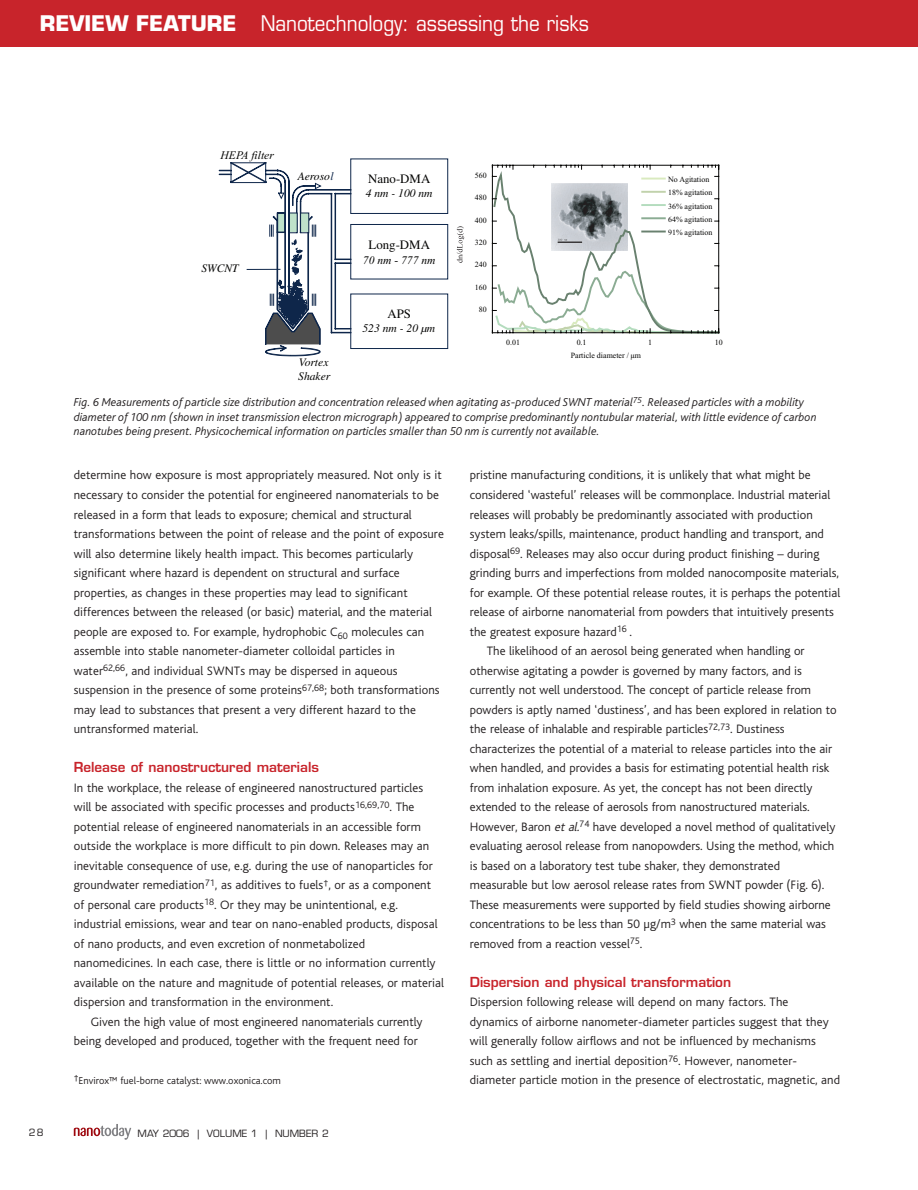
<style>
.page{position:relative;width:918px;height:1190px;background:#fff}
.page>*{position:absolute;margin:0;border:0;box-sizing:border-box;transform-origin:0 0}
.t1{font:21px "Eurostile";color:#fff;scale:.9 1}
.t2{font:600 13.5px "Eurostile";color:#c8242b}
.t3{font:12.9px "Times";color:#050504}
.t4{font:300 12.75px/19.5px "Bliss";letter-spacing:.005em;color:#231f20}
.t5{font:italic 300 12px/14.4px "Bliss";color:#231f20}
.t6{font:italic 11.55px/14px "Times";color:#050504}
.t7{font:italic 11.55px "Times New Roman";color:#050504}
.t8{font:300 10.5px "Bliss";color:#231f20}
.t9{font:9.75px "Eurostile";color:#231f20}
.t10{font:7.95px/13.2px "Times New Roman";color:#050504}
.s1{font-weight:700}
.s2{color:#0e264a}
.s3{font-style:italic}
</style>
<div class="page">
<svg style="left:74px;top:1124px;width:57px;height:15px"></svg>
<div style="left:0;top:0;width:918px;height:46px;background:#c8242b"></div>
<div style="left:351px;top:159px;width:97px;height:55px;border:1px solid #0e264a"></div>
<div style="left:351px;top:224px;width:97px;height:55px;border:1px solid #0e264a"></div>
<div style="left:351px;top:294px;width:97px;height:55px;border:1px solid #0e264a"></div>
<svg style="left:219px;top:162px;width:132px;height:194px"></svg>
<svg style="left:492px;top:165px;width:228px;height:169px"></svg>
<hr style="left:642px;top:191px;width:23px;height:2px;background:#c1d2ac">
<hr style="left:642px;top:204px;width:23px;height:2px;background:#b4dcbe">
<hr style="left:642px;top:217px;width:23px;height:2px;background:#8bac93">
<hr style="left:642px;top:230px;width:23px;height:2px;background:#69816f">
<img style="left:456px;top:226px;width:9px;height:36px">
<h1 class="t1" style="left:40px;top:15px;width:612px"><span class="s1">REVIEW FEATURE</span> Nanotechnology: assessing the risks</h1>
<p class="t7" style="left:221px;top:149px;width:55px">HEPA filter</p>
<p class="t6" style="left:298px;top:170px;width:38px">Aeroso<span class="s2">l</span></p>
<p class="t6" style="left:201px;top:262px;width:39px">SWCNT</p>
<p class="t3" style="left:368px;top:174px;width:64px">Nano-DMA</p>
<p class="t6" style="left:366px;top:187px;width:68px">4 nm - 100 nm</p>
<p class="t3" style="left:369px;top:239px;width:63px">Long-DMA</p>
<p class="t7" style="left:363px;top:253px;width:74px">70 nm - 777 nm</p>
<p class="t3" style="left:387px;top:309px;width:25px">APS</p>
<p class="t6" style="left:362px;top:322px;width:74px">523 nm - 20 µm</p>
<p class="t10" style="left:475px;top:169px;width:13px">560</p>
<p class="t10" style="left:475px;top:192px;width:13px">480</p>
<p class="t10" style="left:475px;top:214px;width:13px">400</p>
<p class="t10" style="left:475px;top:236px;width:13px">320</p>
<p class="t10" style="left:475px;top:259px;width:13px">240</p>
<p class="t10" style="left:475px;top:281px;width:13px">160</p>
<p class="t10" style="left:479px;top:303px;width:9px">80</p>
<p class="t10" style="left:668px;top:173px;width:46px">No Agitation<br>18% agitation<br>36% agitation<br>64% agitation<br>91% agitation</p>
<p class="t10" style="left:506px;top:336px;width:15px">0.01</p>
<p class="t10" style="left:577px;top:336px;width:11px">0.1</p>
<p class="t10" style="left:648px;top:336px;width:5px">1</p>
<p class="t10" style="left:715px;top:336px;width:9px">10</p>
<p class="t10" style="left:571px;top:349px;width:72px">Particle diameter / µm</p>
<p class="t5" style="left:74px;top:396px;width:744px">Fig. 6 Measurements of particle size distribution and concentration released when agitating as-produced SWNT material<sup>75</sup>. Released particles with a mobility diameter of 100 nm (shown in inset transmission electron micrograph) appeared to comprise predominantly nontubular material, with little evidence of carbon nanotubes being present. Physicochemical information on particles smaller than 50 nm is currently not available.</p>
<p class="t6" style="left:298px;top:356px;width:34px">Vortex<br>Shaker</p>
<p class="t4" style="left:74px;top:466px;width:372px">determine how exposure is most appropriately measured. Not only is it necessary to consider the potential for engineered nanomaterials to be released in a form that leads to exposure; chemical and structural transformations between the point of release and the point of exposure will also determine likely health impact. This becomes particularly significant where hazard is dependent on structural and surface properties, as changes in these properties may lead to significant differences between the released (or basic) material, and the material people are exposed to. For example, hydrophobic C<sub>60</sub> molecules can assemble into stable nanometer-diameter colloidal particles in water<sup>62,66</sup>, and individual SWNTs may be dispersed in aqueous suspension in the presence of some proteins<sup>67,68</sup>; both transformations may lead to substances that present a very different hazard to the untransformed material.</p>
<p class="t2" style="left:74px;top:762px;width:247px">Release of nanostructured materials</p>
<p class="t4" style="left:74px;top:778px;width:351px">In the workplace, the release of engineered nanostructured particles</p>
<p class="t4" style="left:74px;top:798px;width:342px">will be associated with specific processes and products<sup>16,69,70</sup>. The</p>
<p class="t4" style="left:74px;top:817px;width:349px">potential release of engineered nanomaterials in an accessible form</p>
<p class="t4" style="left:74px;top:837px;width:357px">outside the workplace is more difficult to pin down. Releases may an</p>
<p class="t4" style="left:74px;top:856px;width:361px">inevitable consequence of use, e.g. during the use of nanoparticles for</p>
<p class="t4" style="left:74px;top:876px;width:359px">groundwater remediation<sup>71</sup>, as additives to fuels<sup>†</sup>, or as a component</p>
<p class="t4" style="left:74px;top:895px;width:326px">of personal care products<sup>18</sup>. Or they may be unintentional, e.g.</p>
<p class="t4" style="left:74px;top:915px;width:365px">industrial emissions, wear and tear on nano-enabled products, disposal</p>
<p class="t4" style="left:74px;top:934px;width:293px">of nano products, and even excretion of nonmetabolized</p>
<p class="t4" style="left:74px;top:954px;width:363px">nanomedicines. In each case, there is little or no information currently</p>
<p class="t4" style="left:74px;top:973px;width:372px">available on the nature and magnitude of potential releases, or material</p>
<p class="t4" style="left:74px;top:993px;width:261px">dispersion and transformation in the environment.</p>
<p class="t4" style="left:91px;top:1012px;width:333px">Given the high value of most engineered nanomaterials currently</p>
<p class="t4" style="left:74px;top:1032px;width:346px">being developed and produced, together with the frequent need for</p>
<p class="t8" style="left:74px;top:1076px;width:209px"><sup>†</sup>Envirox™ fuel-borne catalyst: www.oxonica.com</p>
<p class="t9" style="left:29px;top:1129px;width:16px">28</p>
<p class="t9" style="left:138px;top:1129px;width:193px">MAY 2006 | VOLUME 1 | NUMBER 2</p>
<p class="t4" style="left:470px;top:466px;width:342px">pristine manufacturing conditions, it is unlikely that what might be</p>
<p class="t4" style="left:470px;top:486px;width:362px">considered ‘wasteful’ releases will be commonplace. Industrial material</p>
<p class="t4" style="left:470px;top:505px;width:344px">releases will probably be predominantly associated with production</p>
<p class="t4" style="left:470px;top:525px;width:356px">system leaks/spills, maintenance, product handling and transport, and</p>
<p class="t4" style="left:470px;top:544px;width:351px">disposal<sup>69</sup>. Releases may also occur during product finishing – during</p>
<p class="t4" style="left:470px;top:564px;width:371px">grinding burrs and imperfections from molded nanocomposite materials,</p>
<p class="t4" style="left:470px;top:583px;width:372px">for example. Of these potential release routes, it is perhaps the potential</p>
<p class="t4" style="left:470px;top:603px;width:366px">release of airborne nanomaterial from powders that intuitively presents</p>
<p class="t4" style="left:470px;top:622px;width:164px">the greatest exposure hazard<sup>16</sup> .</p>
<p class="t4" style="left:487px;top:642px;width:319px">The likelihood of an aerosol being generated when handling or</p>
<p class="t4" style="left:470px;top:661px;width:334px">otherwise agitating a powder is governed by many factors, and is</p>
<p class="t4" style="left:470px;top:681px;width:343px">currently not well understood. The concept of particle release from</p>
<p class="t4" style="left:470px;top:700px;width:368px">powders is aptly named ‘dustiness’, and has been explored in relation to</p>
<p class="t4" style="left:470px;top:720px;width:316px">the release of inhalable and respirable particles<sup>72,73</sup>. Dustiness</p>
<p class="t4" style="left:470px;top:739px;width:364px">characterizes the potential of a material to release particles into the air</p>
<p class="t4" style="left:470px;top:759px;width:361px">when handled, and provides a basis for estimating potential health risk</p>
<p class="t4" style="left:470px;top:778px;width:344px">from inhalation exposure. As yet, the concept has not been directly</p>
<p class="t4" style="left:470px;top:798px;width:341px">extended to the release of aerosols from nanostructured materials.</p>
<p class="t4" style="left:470px;top:817px;width:367px">However, Baron <span class="s3">et al.</span><sup>74</sup> have developed a novel method of qualitatively</p>
<p class="t4" style="left:470px;top:837px;width:366px">evaluating aerosol release from nanopowders. Using the method, which</p>
<p class="t4" style="left:470px;top:856px;width:312px">is based on a laboratory test tube shaker, they demonstrated</p>
<p class="t4" style="left:470px;top:876px;width:356px">measurable but low aerosol release rates from SWNT powder (Fig. 6).</p>
<p class="t4" style="left:470px;top:895px;width:363px">These measurements were supported by field studies showing airborne</p>
<p class="t4" style="left:470px;top:915px;width:358px">concentrations to be less than 50 µg/m<sup>3</sup> when the same material was</p>
<p class="t4" style="left:470px;top:934px;width:174px">removed from a reaction vessel<sup>75</sup>.</p>
<p class="t2" style="left:470px;top:976px;width:263px">Dispersion and physical transformation</p>
<p class="t4" style="left:470px;top:993px;width:372px">Dispersion following release will depend on many factors. The dynamics of airborne nanometer-diameter particles suggest that they will generally follow airflows and not be influenced by mechanisms such as settling and inertial deposition<sup>76</sup>. However, nanometer&shy;diameter particle motion in the presence of electrostatic, magnetic, and</p>
</div>
